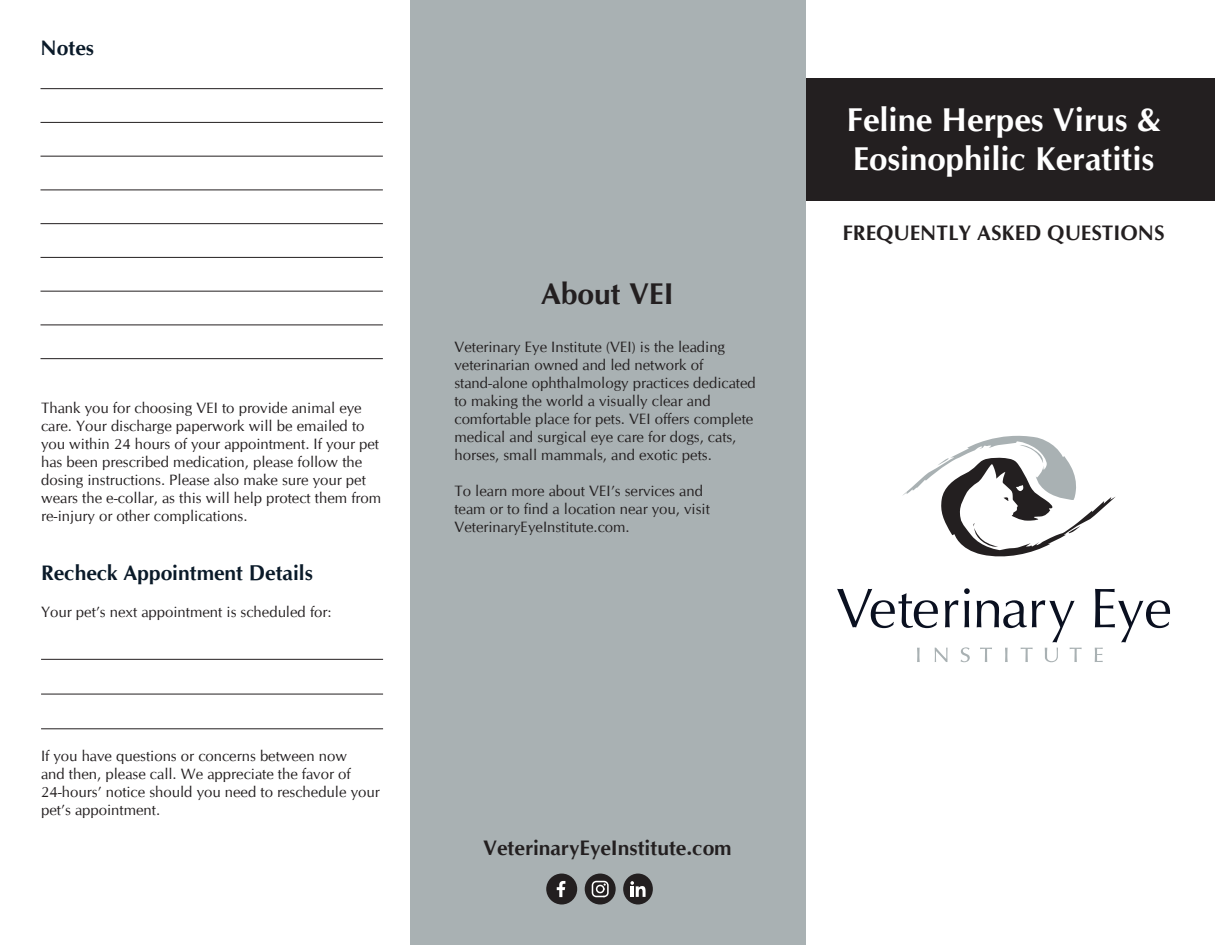
<style>
.page{position:relative;width:1215px;height:945px;background:#fff}
.page>*{position:absolute;margin:0;border:0;box-sizing:border-box;transform-origin:0 0}
.t1{font:700 33px/39px "CG Omega";color:#fff}
.t2{font:700 30px "CG Omega";color:#231f20}
.t3{font:700 21px "CG Omega";color:#231f20}
.t4{font:700 21px "CG Omega";color:#0a1a29}
.t5{font:15px/18px "CG Omega";color:#231f20}
</style>
<div class="page">
<div style="left:806px;top:78px;width:409px;height:123px;background:#231f20"></div>
<div style="left:410px;top:0;width:396px;height:945px;background:#a9b1b3"></div>
<svg style="left:902px;top:436px;width:214px;height:121px"></svg>
<svg style="left:837px;top:589px;width:101px;height:39px"></svg>
<svg style="left:945px;top:588px;width:25px;height:39px"></svg>
<svg style="left:977px;top:600px;width:98px;height:42px"></svg>
<svg style="left:1095px;top:589px;width:75px;height:53px"></svg>
<svg style="left:917px;top:648px;width:3px;height:14px"></svg>
<svg style="left:935px;top:648px;width:13px;height:14px"></svg>
<svg style="left:961px;top:647px;width:9px;height:15px"></svg>
<svg style="left:980px;top:648px;width:12px;height:14px"></svg>
<svg style="left:1005px;top:648px;width:3px;height:14px"></svg>
<svg style="left:1021px;top:648px;width:12px;height:14px"></svg>
<svg style="left:1045px;top:648px;width:13px;height:14px"></svg>
<svg style="left:1070px;top:648px;width:12px;height:14px"></svg>
<svg style="left:1095px;top:648px;width:8px;height:14px"></svg>
<div style="left:585px;top:874px;width:31px;height:30px;background:#231f20;border-radius:50%"></div>
<svg style="left:592px;top:881px;width:17px;height:16px"></svg>
<div style="left:546px;top:874px;width:31px;height:30px;background:#231f20;border-radius:50%"></div>
<svg style="left:557px;top:881px;width:8px;height:16px"></svg>
<div style="left:623px;top:874px;width:30px;height:30px;background:#231f20;border-radius:50%"></div>
<svg style="left:630px;top:881px;width:16px;height:16px"></svg>
<hr style="left:41px;top:659px;width:342px;height:1px;background:#231f20">
<hr style="left:41px;top:694px;width:342px;height:1px;background:#231f20">
<hr style="left:41px;top:728px;width:342px;height:1px;background:#231f20">
<hr style="left:40px;top:88px;width:343px;height:1px;background:#231f20">
<hr style="left:40px;top:122px;width:343px;height:1px;background:#231f20">
<hr style="left:40px;top:156px;width:343px;height:1px;background:#231f20">
<hr style="left:40px;top:190px;width:343px;height:1px;background:#231f20">
<hr style="left:40px;top:223px;width:343px;height:1px;background:#231f20">
<hr style="left:40px;top:257px;width:343px;height:1px;background:#231f20">
<hr style="left:40px;top:291px;width:343px;height:1px;background:#231f20">
<hr style="left:40px;top:325px;width:343px;height:1px;background:#231f20">
<hr style="left:40px;top:358px;width:343px;height:1px;background:#231f20">
<h3 class="t4" style="left:40px;top:34px;width:55px">Notes</h3>
<p class="t5" style="left:41px;top:399px;width:342px">Thank you for choosing VEI to provide animal eye care. Your discharge paperwork will be emailed to you within 24 hours of your appointment. If your pet has been prescribed medication, please follow the dosing instructions. Please also make sure your pet wears the e-collar, as this will help protect them from re-injury or other complications.</p>
<h3 class="t4" style="left:41px;top:560px;width:273px">Recheck Appointment Details</h3>
<p class="t5" style="left:41px;top:603px;width:292px">Your pet’s next appointment is scheduled for:</p>
<p class="t5" style="left:41px;top:747px;width:340px">If you have questions or concerns between now<br>and then, please call. We appreciate the favor of 24-hours’ notice should you need to reschedule your pet’s appointment.</p>
<h2 class="t2" style="left:541px;top:275px;width:134px">About VEI</h2>
<p class="t5" style="left:454px;top:338px;width:303px">Veterinary Eye Institute (VEI) is the leading veterinarian owned and led network of stand-alone ophthalmology practices dedicated to making the world a visually clear and comfortable place for pets. VEI offers complete medical and surgical eye care for dogs, cats, horses, small mammals, and exotic pets.</p>
<p class="t5" style="left:454px;top:482px;width:257px">To learn more about VEI’s services and team or to find a location near you, visit<br>VeterinaryEyeInstitute.com.</p>
<h3 class="t3" style="left:483px;top:834px;width:250px">VeterinaryEyeInstitute.com</h3>
<h1 class="t1" style="left:847px;top:100px;width:315px">Feline Herpes Virus &amp;<br>Eosinophilic Keratitis</h1>
<h3 class="t3" style="left:843px;top:219px;width:324px">FREQUENTLY ASKED QUESTIONS</h3>
</div>
